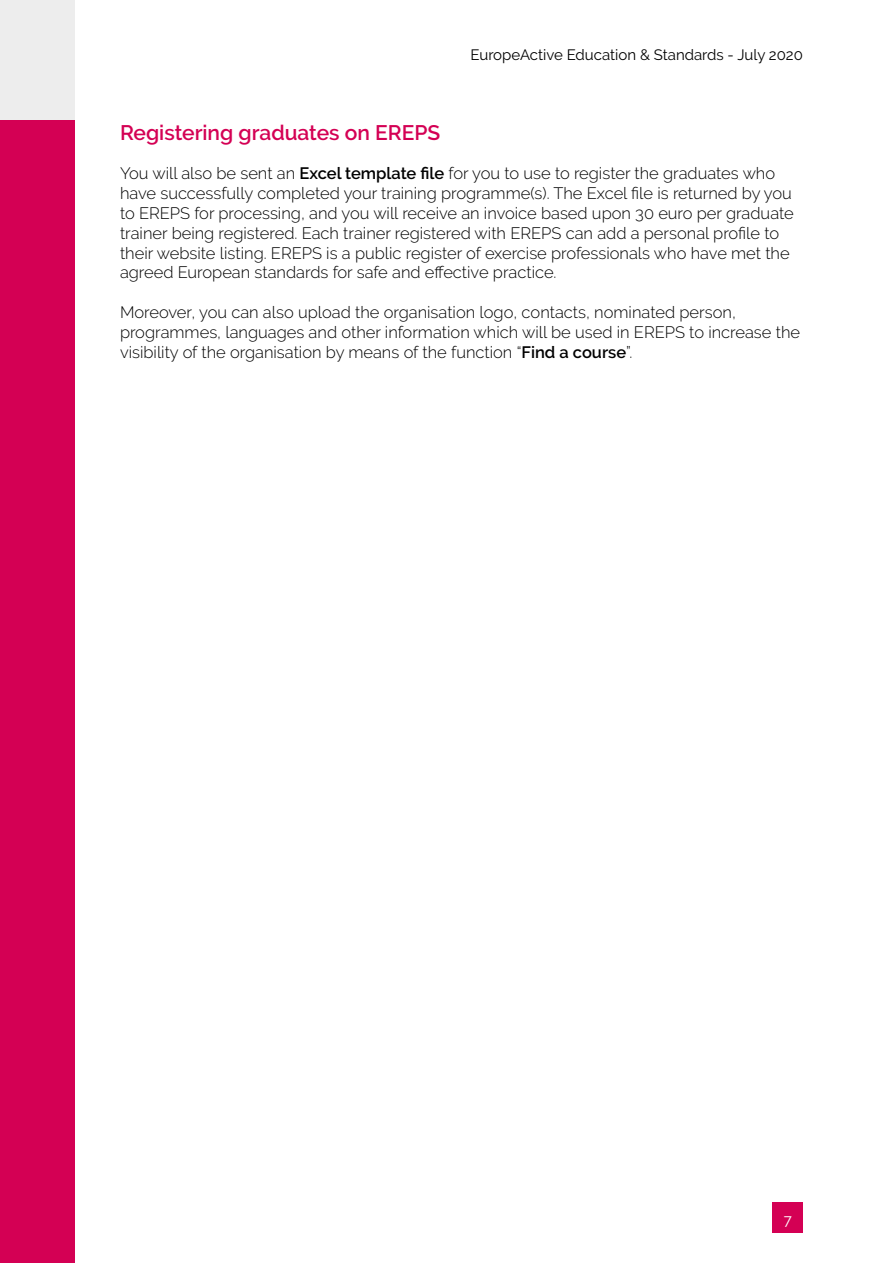
<style>
.page{position:relative;width:893px;height:1263px;background:#fff}
.page>*{position:absolute;margin:0;border:0;box-sizing:border-box;transform-origin:0 0}
.t1{font:600 21px "Raleway";color:#d40054}
.t2{font:300 16.5px/19.8px "Raleway";color:#000}
.t3{font:15px "Raleway";color:#000}
.t4{font:15px "Raleway";color:#fff}
.s1{font-weight:600}
</style>
<div class="page">
<div style="left:0;top:120px;width:75px;height:1143px;background:#d40054"></div>
<div style="left:773px;top:1203px;width:30px;height:30px;background:#d40054"></div>
<div style="left:0;top:0;width:75px;height:120px;background:#ededed"></div>
<p class="t3" style="left:471px;top:46px;width:334px">EuropeActive Education &amp; Standards - July 2020</p>
<p class="t1" style="left:120px;top:120px;width:322px">Registering graduates on EREPS</p>
<p class="t2" style="left:120px;top:164px;width:675px">You will also be sent an <span class="s1">Excel template file</span> for you to use to register the graduates who have successfully completed your training programme(s). The Excel file is returned by you to EREPS for processing, and you will receive an invoice based upon 30 euro per graduate trainer being registered. Each trainer registered with EREPS can add a personal profile to their website listing. EREPS is a public register of exercise professionals who have met the agreed European standards for safe and effective practice.</p>
<p class="t2" style="left:120px;top:302px;width:682px">Moreover, you can also upload the organisation logo, contacts, nominated person, programmes, languages and other information which will be used in EREPS to increase the visibility of the organisation by means of the function “<span class="s1">Find a course</span>”.</p>
<p class="t4" style="left:784px;top:1211px;width:10px">7</p>
</div>
